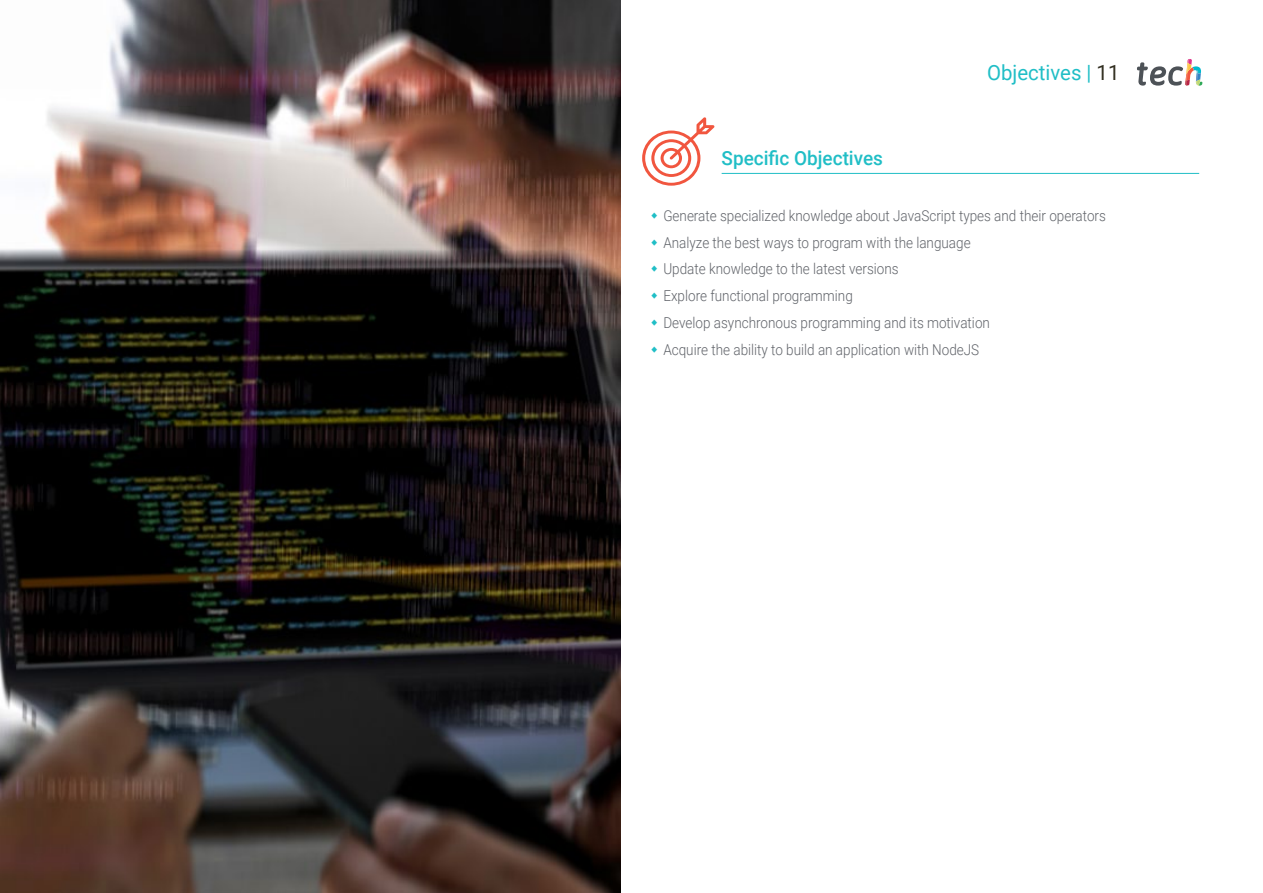
<style>
.page{position:relative;width:1263px;height:893px;background:#fff}
.page>*{position:absolute;margin:0;border:0;box-sizing:border-box;transform-origin:0 0}
.t1{font:21px "Roboto";color:#20bec6}
.t2{font:500 19.5px "Roboto";color:#20bec6}
.t3{font:300 15px/26.7px "Roboto";color:#61646a;scale:.9 1}
.s1{color:#312e20}
</style>
<div class="page">
<hr style="left:722px;top:173px;width:477px;height:1px;background:#20bec6">
<svg style="left:642px;top:117px;width:72px;height:69px"></svg>
<img style="left:0;top:0;width:621px;height:893px">
<svg style="left:1137px;top:59px;width:65px;height:27px"></svg>
<h2 class="t2" style="left:722px;top:144px;width:163px">Specific Objectives</h2>
<h1 class="t1" style="left:987px;top:57px;width:134px">Objectives | <span class="s1">11</span></h1>
<p class="t3" style="left:663px;top:202px;width:493px">Generate specialized knowledge about JavaScript types and their operators Analyze the best ways to program with the language<br>Update knowledge to the latest versions<br>Explore functional programming<br>Develop asynchronous programming and its motivation<br>Acquire the ability to build an application with NodeJS</p>
</div>
